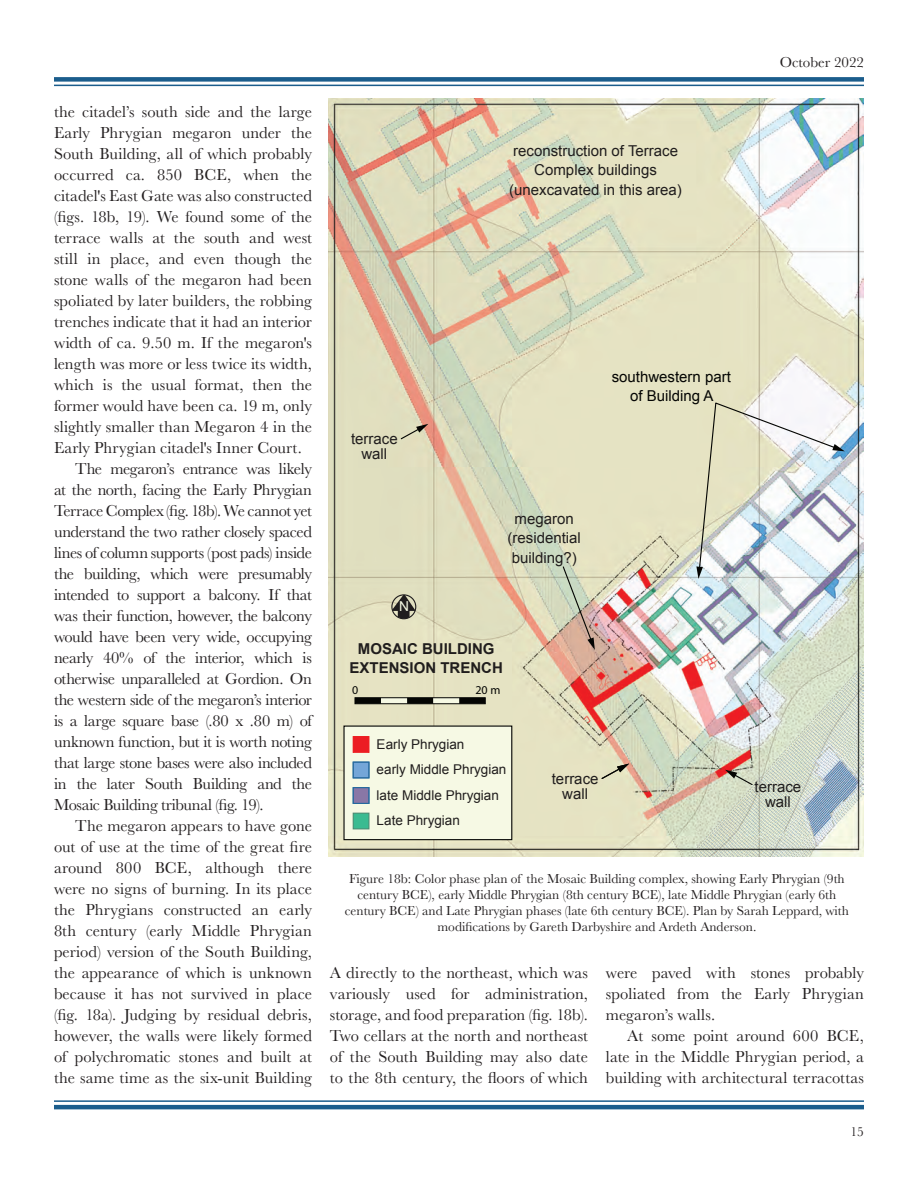
<style>
.page{position:relative;width:918px;height:1188px;background:#fff}
.page>*{position:absolute;margin:0;border:0;box-sizing:border-box;transform-origin:0 0}
.t1{font:16.5px/21px "Baskerville";letter-spacing:-.005em;color:#231f20;text-align:justify}
.t2{font:16.5px "Baskerville";letter-spacing:-.025em;color:#231f20}
.t3{font:16.5px "Baskerville";letter-spacing:-.03em;color:#231f20}
.t4{font:16.5px "Baskerville";letter-spacing:-.035em;color:#231f20}
.t5{font:16.5px "Baskerville";letter-spacing:.015em;color:#231f20}
.t6{font:15px/19.5px "Arial";color:#201d1d;text-align:center}
.t7{font:700 15px/19.5px "Arial";color:#201d1d;text-align:center}
.t8{font:15px/19.5px "Arial";color:#040503;text-align:center}
.t9{font:15px "Baskerville";color:#231f20}
.t10{font:13.8px "Arial";color:#f6f9e4}
.t11{font:13.5px/16.2px "Baskerville";color:#231f20;text-align:center}
.t12{font:13.5px/25.5px "Arial";color:#201d1d}
.t13{font:12px "Myriad Pro";color:#040503}
</style>
<div class="page">
<div style="left:54px;top:77px;width:810px;height:5px;background:#1b5d8c"></div>
<hr style="left:54px;top:85px;width:810px;height:1px;background:#1b5d8c">
<hr style="left:54px;top:1100px;width:810px;height:2px;background:#1b5d8c">
<hr style="left:54px;top:1105px;width:810px;height:4px;background:#1b5d8c">
<img style="left:328px;top:99px;width:536px;height:757px">
<div style="left:355px;top:698px;width:130px;height:6px;background:#f6f9e4"></div>
<div style="left:355px;top:697px;width:131px;height:7px;border:1px solid #040503"></div>
<div style="left:355px;top:698px;width:26px;height:6px;background:#040503"></div>
<div style="left:407px;top:698px;width:26px;height:6px;background:#040503"></div>
<div style="left:459px;top:698px;width:26px;height:6px;background:#040503"></div>
<div style="left:391px;top:594px;width:25px;height:25px;border:1px solid #201d1e;border-radius:50%"></div>
<svg style="left:392px;top:595px;width:23px;height:24px"></svg>
<svg style="left:400px;top:424px;width:28px;height:16px"></svg>
<svg style="left:725px;top:770px;width:29px;height:16px"></svg>
<svg style="left:562px;top:565px;width:33px;height:85px;background:#c7bca7"></svg>
<svg style="left:696px;top:402px;width:149px;height:177px"></svg>
<svg style="left:601px;top:764px;width:28px;height:16px"></svg>
<div style="left:344px;top:726px;width:168px;height:114px;background:#f6f9e4"></div>
<div style="left:343px;top:726px;width:169px;height:114px;border:1px solid #040503"></div>
<div style="left:353px;top:737px;width:16px;height:15px;background:#ec1d23"></div>
<div style="left:353px;top:736px;width:16px;height:17px;border:1px solid #ee2123"></div>
<div style="left:353px;top:788px;width:16px;height:15px;background:#8977a6"></div>
<div style="left:353px;top:787px;width:16px;height:17px;border:1px solid #25699e"></div>
<div style="left:353px;top:762px;width:16px;height:16px;background:#74a6d8"></div>
<div style="left:353px;top:762px;width:16px;height:16px;border:1px solid #25699e"></div>
<div style="left:353px;top:813px;width:16px;height:16px;background:#3bbb91"></div>
<div style="left:353px;top:813px;width:16px;height:16px;border:1px solid #508972"></div>
<p class="t1" style="left:54px;top:101px;width:260px">the citadel’s south side and the large</p>
<p class="t1" style="left:54px;top:122px;width:260px">Early Phrygian megaron under the</p>
<p class="t1" style="left:54px;top:143px;width:259px">South Building, all of which probably</p>
<p class="t1" style="left:54px;top:164px;width:260px">occurred ca. 850 BCE, when the</p>
<p class="t1" style="left:54px;top:185px;width:260px">citadel's East Gate was also constructed</p>
<p class="t1" style="left:54px;top:206px;width:260px">(figs. 18b, 19). We found some of the</p>
<p class="t1" style="left:54px;top:227px;width:260px">terrace walls at the south and west</p>
<p class="t1" style="left:54px;top:248px;width:260px">still in place, and even though the</p>
<p class="t1" style="left:54px;top:269px;width:259px">stone walls of the megaron had been</p>
<p class="t1" style="left:54px;top:290px;width:259px">spoliated by later builders, the robbing</p>
<p class="t1" style="left:54px;top:311px;width:260px">trenches indicate that it had an interior</p>
<p class="t1" style="left:54px;top:332px;width:259px">width of ca. 9.50 m. If the megaron's</p>
<p class="t1" style="left:54px;top:353px;width:259px">length was more or less twice its width,</p>
<p class="t1" style="left:54px;top:374px;width:260px">which is the usual format, then the</p>
<p class="t1" style="left:54px;top:395px;width:260px">former would have been ca. 19 m, only</p>
<p class="t1" style="left:54px;top:416px;width:260px">slightly smaller than Megaron 4 in the</p>
<p class="t1" style="left:54px;top:437px;width:249px">Early Phrygian citadel's Inner Court.</p>
<p class="t1" style="left:75px;top:458px;width:238px">The megaron’s entrance was likely</p>
<p class="t1" style="left:54px;top:479px;width:259px">at the north, facing the Early Phrygian</p>
<p class="t4" style="left:54px;top:500px;width:260px">Terrace Complex (fig. 18b). We cannot yet</p>
<p class="t2" style="left:54px;top:521px;width:259px">understand the two rather closely spaced</p>
<p class="t2" style="left:54px;top:542px;width:259px">lines of column supports (post pads) inside</p>
<p class="t2" style="left:54px;top:563px;width:260px">the building, which were presumably</p>
<p class="t2" style="left:54px;top:584px;width:260px">intended to support a balcony. If that</p>
<p class="t3" style="left:54px;top:605px;width:260px">was their function, however, the balcony</p>
<p class="t2" style="left:54px;top:626px;width:260px">would have been very wide, occupying</p>
<p class="t2" style="left:54px;top:647px;width:259px">nearly 40% of the interior, which is</p>
<p class="t1" style="left:54px;top:669px;width:259px">otherwise unparalleled at Gordion. On</p>
<p class="t3" style="left:54px;top:689px;width:259px">the western side of the megaron’s interior</p>
<p class="t1" style="left:54px;top:711px;width:259px">is a large square base (.80 x .80 m) of</p>
<p class="t1" style="left:54px;top:732px;width:259px">unknown function, but it is worth noting</p>
<p class="t2" style="left:54px;top:752px;width:259px">that large stone bases were also included</p>
<p class="t1" style="left:54px;top:774px;width:260px">in the later South Building and the</p>
<p class="t1" style="left:54px;top:795px;width:211px">Mosaic Building tribunal (fig. 19).</p>
<p class="t1" style="left:75px;top:816px;width:238px">The megaron appears to have gone</p>
<p class="t1" style="left:54px;top:837px;width:260px">out of use at the time of the great fire</p>
<p class="t1" style="left:54px;top:858px;width:260px">around 800 BCE, although there</p>
<p class="t1" style="left:54px;top:879px;width:260px">were no signs of burning. In its place</p>
<p class="t1" style="left:54px;top:900px;width:259px">the Phrygians constructed an early</p>
<p class="t1" style="left:54px;top:921px;width:259px">8th century (early Middle Phrygian</p>
<p class="t1" style="left:54px;top:942px;width:259px">period) version of the South Building,</p>
<p class="t1" style="left:54px;top:963px;width:259px">the appearance of which is unknown</p>
<p class="t1" style="left:54px;top:984px;width:260px">because it has not survived in place</p>
<p class="t1" style="left:54px;top:1005px;width:260px">(fig. 18a). Judging by residual debris,</p>
<p class="t1" style="left:54px;top:1026px;width:260px">however, the walls were likely formed</p>
<p class="t1" style="left:54px;top:1047px;width:260px">of polychromatic stones and built at</p>
<p class="t5" style="left:54px;top:1067px;width:260px">the same time as the six-unit Building</p>
<p class="t6" style="left:509px;top:141px;width:174px">reconstruction of Terrace<br>Complex buildings (unexcavated in this area)</p>
<p class="t9" style="left:780px;top:53px;width:86px">October 2022</p>
<p class="t6" style="left:351px;top:432px;width:48px;line-height:15px">terrace wall</p>
<p class="t10" style="left:399px;top:597px;width:11px">N</p>
<p class="t6" style="left:508px;top:509px;width:75px">megaron (residential building?)</p>
<p class="t7" style="left:350px;top:639px;width:155px">MOSAIC BUILDING<br>EXTENSION TRENCH</p>
<p class="t13" style="left:352px;top:682px;width:8px">0</p>
<p class="t13" style="left:476px;top:682px;width:26px">20 m</p>
<p class="t8" style="left:612px;top:367px;width:121px">southwestern part of Building A</p>
<p class="t12" style="left:377px;top:731px;width:89px">Early Phrygian</p>
<p class="t12" style="left:377px;top:782px;width:124px">late Middle Phrygian<br>Late Phrygian</p>
<p class="t12" style="left:377px;top:757px;width:131px">early Middle Phrygian</p>
<p class="t6" style="left:552px;top:772px;width:48px;line-height:15px">terrace wall</p>
<p class="t6" style="left:755px;top:779px;width:48px;line-height:15px">terrace wall</p>
<p class="t11" style="left:345px;top:870px;width:506px">Figure 18b: Color phase plan of the Mosaic Building complex, showing Early Phrygian (9th century BCE), early Middle Phrygian (8th century BCE), late Middle Phrygian (early 6th century BCE) and Late Phrygian phases (late 6th century BCE). Plan by Sarah Leppard, with modifications by Gareth Darbyshire and Ardeth Anderson.</p>
<p class="t1" style="left:330px;top:963px;width:260px">A directly to the northeast, which was variously used for administration, storage, and food preparation (fig. 18b).<br>Two cellars at the north and northeast of the South Building may also date to the 8th century, the floors of which</p>
<p class="t1" style="left:606px;top:963px;width:259px">were paved with stones probably spoliated from the Early Phrygian megaron’s walls.</p>
<p class="t1" style="left:606px;top:1026px;width:260px;text-indent:21px">At some point around 600 BCE, late in the Middle Phrygian period, a building with architectural terracottas</p>
<p class="t11" style="left:850px;top:1124px;width:15px">15</p>
</div>
